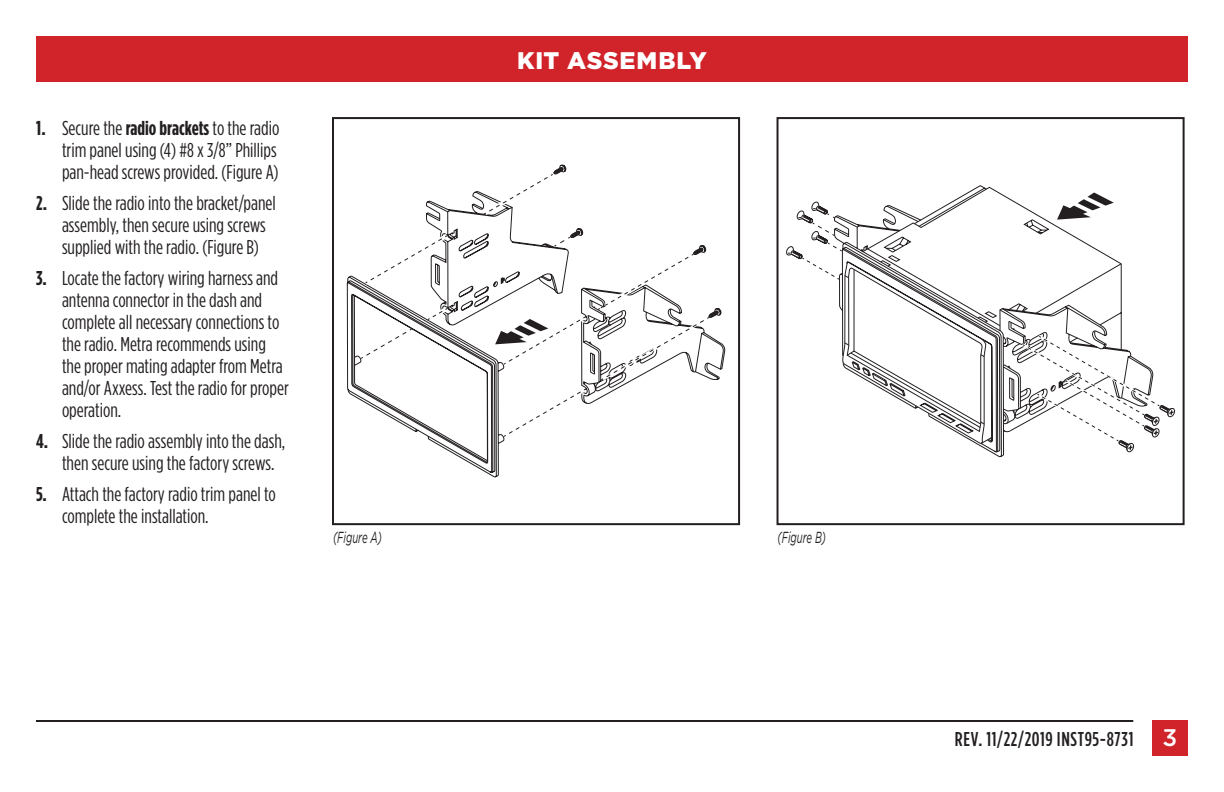
<style>
.page{position:relative;width:1224px;height:792px;background:#fff}
.page>*{position:absolute;margin:0;border:0;box-sizing:border-box;transform-origin:0 0}
.t1{font:900 24px "Gotham";letter-spacing:.03em;color:#fff}
.t2{font:20px/22px "Gotham Condensed";color:#231f20}
.t3{font:500 20px "Gotham Condensed";letter-spacing:.03em;color:#231f20}
.t4{font:italic 16px "Gotham";color:#231f20;scale:.6 1}
.s1{font-weight:700}
.s2{font-family:"Gotham";font-size:24px;color:#fff}
</style>
<div class="page">
<div style="left:36px;top:36px;width:1152px;height:45px;background:#d1232a"></div>
<hr style="left:36px;top:720px;width:1097px;height:2px;background:#231f20">
<div style="left:1152px;top:720px;width:36px;height:36px;background:#d1232a"></div>
<svg style="left:347px;top:275px;width:155px;height:202px"></svg>
<svg style="left:360px;top:165px;width:361px;height:277px"></svg>
<div style="left:332px;top:117px;width:408px;height:408px;border:2px solid #231f20"></div>
<svg style="left:786px;top:185px;width:389px;height:267px"></svg>
<div style="left:777px;top:117px;width:408px;height:408px;border:2px solid #231f20"></div>
<p class="t2" style="left:62px;top:117px;width:219px;text-indent:-26px"><span class="s1">1.</span> Secure the <span class="s1">radio brackets</span> to the radio trim panel using (4) #8 x 3/8” Phillips pan-head screws provided. (Figure A)</p>
<p class="t2" style="left:62px;top:192px;width:215px;text-indent:-26px"><span class="s1">2.</span> Slide the radio into the bracket/panel assembly, then secure using screws supplied with the radio. (Figure B)</p>
<p class="t2" style="left:62px;top:267px;width:228px;text-indent:-26px"><span class="s1">3.</span> Locate the factory wiring harness and antenna connector in the dash and complete all necessary connections to the radio. Metra recommends using the proper mating adapter from Metra and/or Axxess. Test the radio for proper operation.</p>
<p class="t2" style="left:62px;top:430px;width:225px;text-indent:-26px"><span class="s1">4.</span> Slide the radio assembly into the dash, then secure using the factory screws.</p>
<p class="t2" style="left:62px;top:483px;width:215px;text-indent:-26px"><span class="s1">5.</span> Attach the factory radio trim panel to complete the installation.</p>
<p class="t1" style="left:517px;top:47px;width:191px">KIT ASSEMBLY</p>
<p class="t4" style="left:333px;top:528px;width:83px">(Figure A)</p>
<p class="t4" style="left:778px;top:528px;width:83px">(Figure B)</p>
<p class="t3" style="left:955px;top:728px;width:224px">REV. 11/22/2019 INST95-8731 <span class="s2">3</span></p>
</div>
